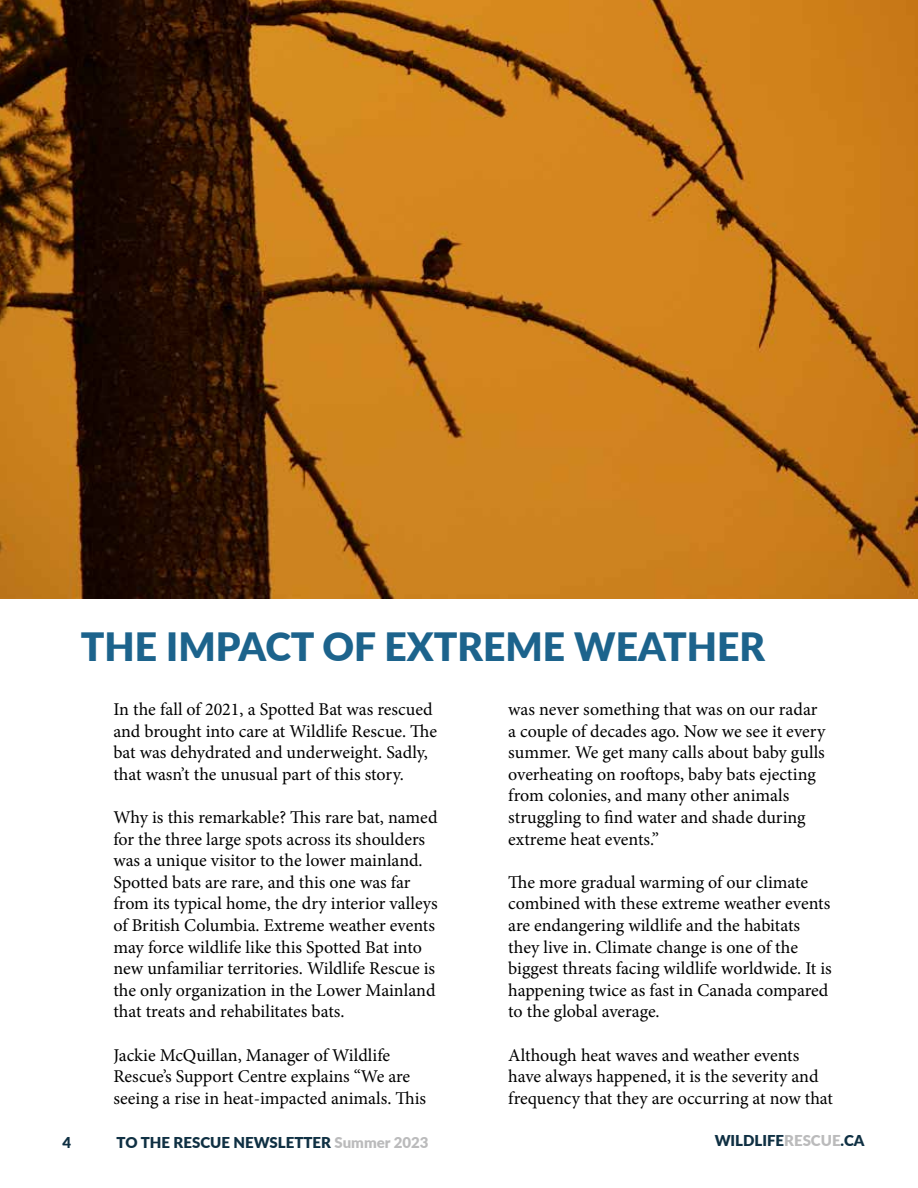
<style>
.page{position:relative;width:918px;height:1188px;background:#fff}
.page>*{position:absolute;margin:0;border:0;box-sizing:border-box;transform-origin:0 0}
.t1{font:900 39px "Lato";color:#1c638c}
.t2{font:18px/21.6px "Minion Pro";color:#000}
.t3{font:900 15px "Lato";color:#0f3043}
.s1{color:#bbbbbc}
</style>
<div class="page">
<img style="left:0;top:0;width:918px;height:598px">
<h1 class="t1" style="left:81px;top:617px;width:686px">THE IMPACT OF EXTREME WEATHER</h1>
<p class="t2" style="left:113px;top:699px;width:325px">In the fall of 2021, a Spotted Bat was rescued and brought into care at Wildlife Rescue. The bat was dehydrated and underweight. Sadly, that wasn’t the unusual part of this story.</p>
<p class="t2" style="left:113px;top:807px;width:326px">Why is this remarkable? This rare bat, named for the three large spots across its shoulders was a unique visitor to the lower mainland.<br>Spotted bats are rare, and this one was far from its typical home, the dry interior valleys of British Columbia. Extreme weather events may force wildlife like this Spotted Bat into new unfamiliar territories. Wildlife Rescue is the only organization in the Lower Mainland that treats and rehabilitates bats.</p>
<p class="t2" style="left:113px;top:1044px;width:314px">Jackie McQuillan, Manager of Wildlife<br>Rescue’s Support Centre explains “We are seeing a rise in heat-impacted animals. This</p>
<p class="t2" style="left:508px;top:699px;width:319px">was never something that was on our radar a couple of decades ago. Now we see it every summer. We get many calls about baby gulls overheating on rooftops, baby bats ejecting from colonies, and many other animals struggling to find water and shade during extreme heat events.”</p>
<p class="t2" style="left:508px;top:871px;width:325px">The more gradual warming of our climate combined with these extreme weather events are endangering wildlife and the habitats they live in. Climate change is one of the biggest threats facing wildlife worldwide. It is happening twice as fast in Canada compared to the global average.</p>
<p class="t2" style="left:508px;top:1044px;width:326px">Although heat waves and weather events have always happened, it is the severity and frequency that they are occurring at now that</p>
<p class="t3" style="left:63px;top:1131px;width:10px">4</p>
<p class="t3" style="left:117px;top:1131px;width:313px">TO THE RESCUE NEWSLETTER <span class="s1">Summer 2023</span></p>
<p class="t3" style="left:715px;top:1129px;width:151px">WILDLIFE<span class="s1">RESCUE</span>.CA</p>
</div>
